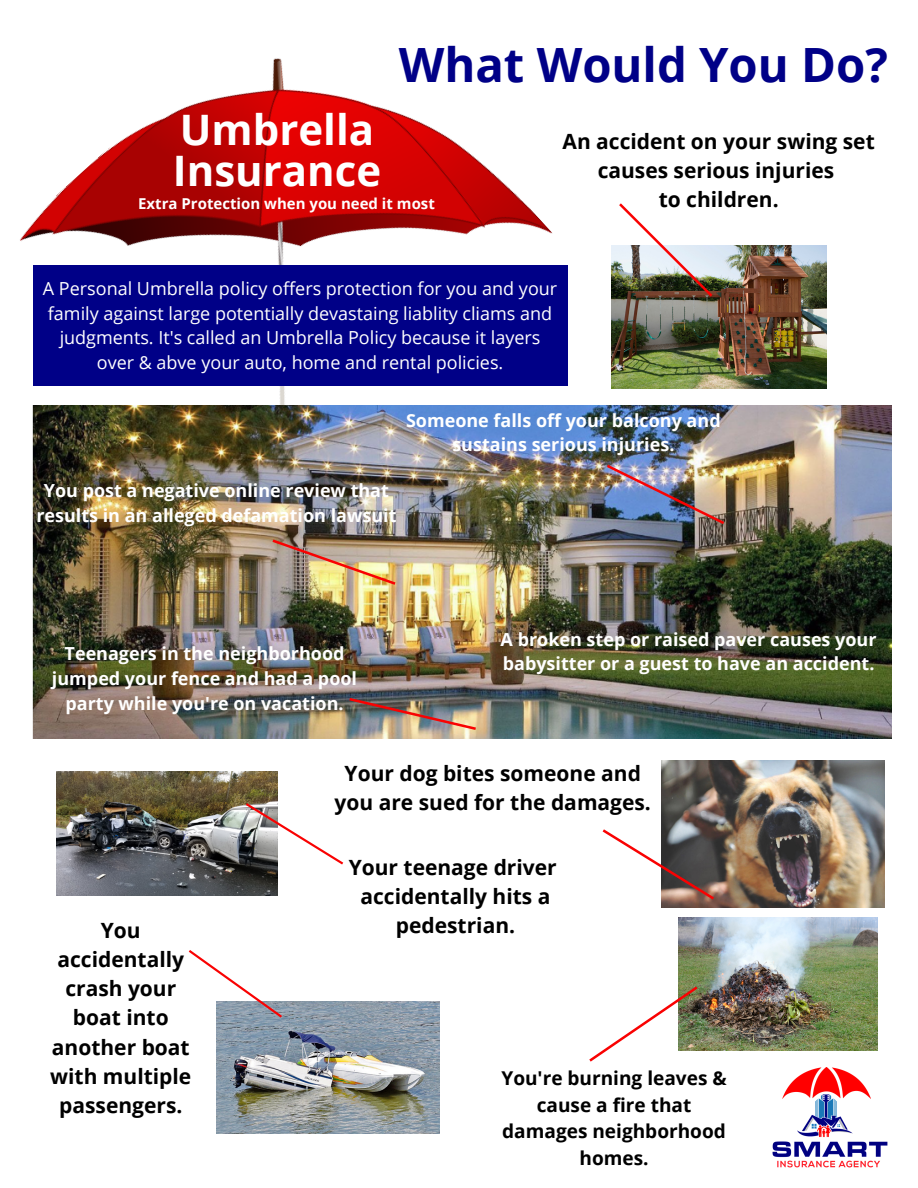
<style>
.page{position:relative;width:918px;height:1188px;background:#fff}
.page>*{position:absolute;margin:0;border:0;box-sizing:border-box;transform-origin:0 0}
.t1{font:700 47.25px "Open Sans";color:#000087}
.t2{font:700 42px/41.7px "Open Sans";color:#fff}
.t3{font:700 21px/29.2px "Open Sans";color:#000;text-align:center}
.t4{font:700 19.05px/26.5px "Open Sans";color:#000;text-align:center}
.t5{font:700 18px/24.8px "Open Sans";color:#fff;text-align:center}
.t6{font:18px/24.8px "Open Sans";color:#fff;text-align:center}
.t7{font:700 15px "Open Sans";color:#fff}
</style>
<div class="page">
<img style="left:20px;top:58px;width:548px;height:468px">
<img style="left:33px;top:406px;width:858px;height:333px">
<div style="left:33px;top:265px;width:535px;height:121px;background:#000087"></div>
<img style="left:773px;top:1067px;width:115px;height:101px">
<img style="left:611px;top:246px;width:215px;height:143px">
<svg style="left:619px;top:203px;width:93px;height:94px"></svg>
<img style="left:273px;top:539px;width:122px;height:46px">
<img style="left:607px;top:465px;width:117px;height:59px">
<img style="left:349px;top:698px;width:127px;height:32px">
<img style="left:662px;top:760px;width:222px;height:148px">
<svg style="left:603px;top:829px;width:111px;height:71px"></svg>
<img style="left:57px;top:772px;width:220px;height:124px">
<svg style="left:246px;top:803px;width:97px;height:62px"></svg>
<img style="left:217px;top:1001px;width:222px;height:133px">
<svg style="left:189px;top:950px;width:93px;height:68px"></svg>
<img style="left:678px;top:917px;width:200px;height:133px">
<svg style="left:589px;top:986px;width:109px;height:76px"></svg>
<h1 class="t1" style="left:399px;top:31px;width:491px">What Would You Do?</h1>
<h2 class="t2" style="left:173px;top:108px;width:210px">Umbrella<br>Insurance</h2>
<p class="t7" style="left:138px;top:193px;width:298px">Extra Protection when you need it most</p>
<p class="t3" style="left:563px;top:126px;width:314px">An accident on your swing set causes serious injuries<br>to children.</p>
<p class="t6" style="left:43px;top:276px;width:516px">A Personal Umbrella policy offers protection for you and your family against large potentially devastaing liablity cliams and judgments. It's called an Umbrella Policy because it layers over &amp; abve your auto, home and rental policies.</p>
<p class="t5" style="left:406px;top:407px;width:316px">Someone falls off your balcony and sustains serious injuries.</p>
<p class="t5" style="left:36px;top:478px;width:362px">You post a negative online review that results in an alleged defamation lawsuit</p>
<p class="t5" style="left:52px;top:641px;width:307px">Teenagers in the neighborhood jumped your fence and had a pool party while you're on vacation.</p>
<p class="t5" style="left:501px;top:626px;width:377px;text-align:left">A broken step or raised paver causes your babysitter or a guest to have an accident.</p>
<p class="t3" style="left:335px;top:758px;width:318px">Your dog bites someone and you are sued for the damages.</p>
<p class="t3" style="left:349px;top:852px;width:210px">Your teenage driver accidentally hits a</p>
<p class="t3" style="left:101px;top:915px;width:41px">You</p>
<p class="t3" style="left:396px;top:910px;width:121px">pedestrian.</p>
<p class="t3" style="left:50px;top:944px;width:143px">accidentally crash your boat into another boat with multiple passengers.</p>
<p class="t4" style="left:501px;top:1065px;width:227px">You're burning leaves &amp; cause a fire that damages neighborhood homes.</p>
</div>
